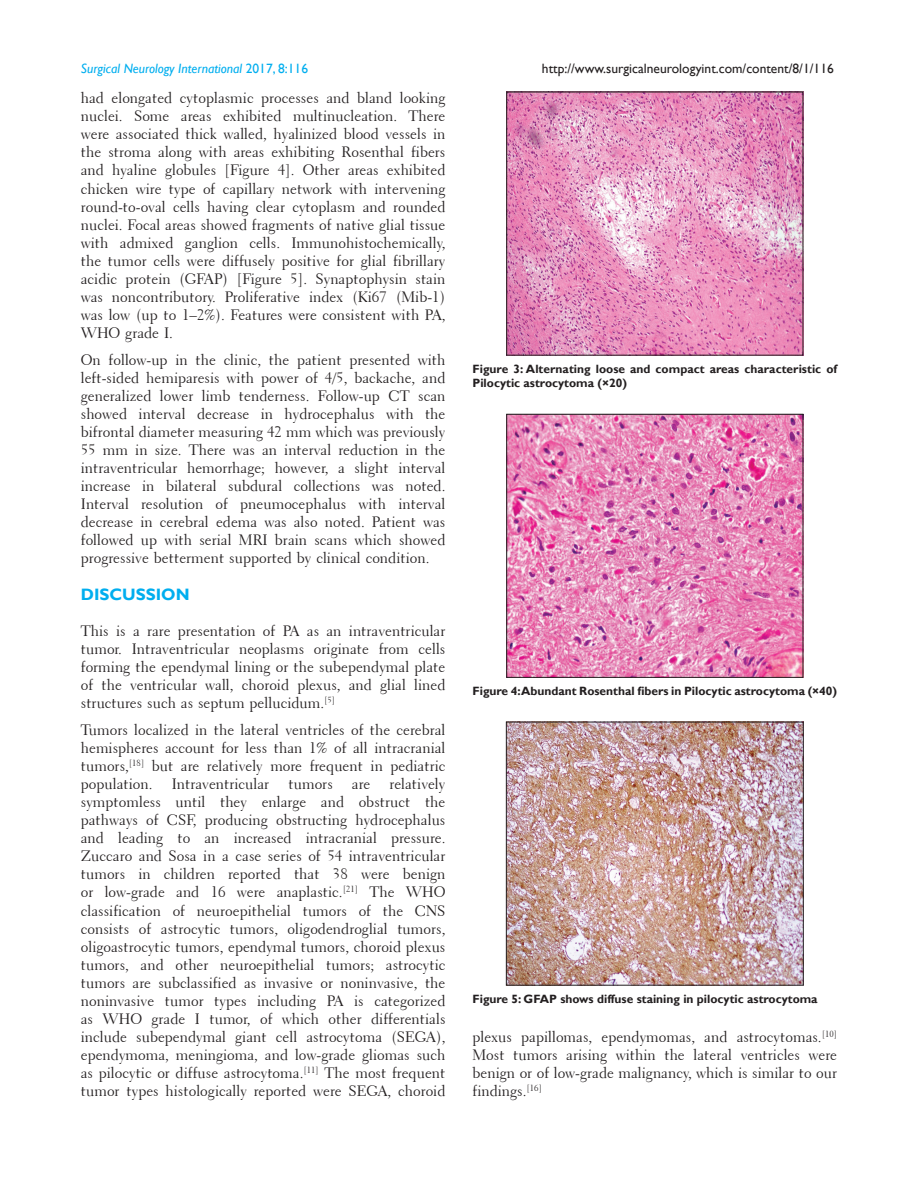
<style>
.page{position:relative;width:918px;height:1188px;background:#fff}
.page>*{position:absolute;margin:0;border:0;box-sizing:border-box;transform-origin:0 0}
.t1{font:700 16.5px "Gill Sans";color:#00aeef}
.TX{font:15px/18px "Transitional 521 BT Roman A";color:#231f20;text-align:justify}
.t2{font:13.5px "Gill Sans";color:#231f20}
.t3{font:italic 13.5px "Gill Sans";color:#00aeef}
.FGC{font:700 12px/14.4px "Gill Sans";color:#231f20}
.s1{font-style:normal}
</style>
<div class="page">
<img style="left:509px;top:94px;width:292px;height:259px">
<img style="left:509px;top:416px;width:292px;height:260px">
<div style="left:507px;top:414px;width:296px;height:264px;border:1px solid #231f20"></div>
<img style="left:508px;top:724px;width:294px;height:259px">
<div style="left:506px;top:722px;width:298px;height:263px;border:1px solid #231f20"></div>
<p class="t3" style="left:81px;top:61px;width:229px">Surgical Neurology International <span class="s1">2017, 8:116</span></p>
<p class="t2" style="left:542px;top:61px;width:293px">http://www.surgicalneurologyint.com/content/8/1/116</p>
<p class="TX" style="left:81px;top:89px;width:366px">had elongated cytoplasmic processes and bland looking nuclei. Some areas exhibited multinucleation. There were associated thick walled, hyalinized blood vessels in the stroma along with areas exhibiting Rosenthal fibers and hyaline globules [Figure 4]. Other areas exhibited chicken wire type of capillary network with intervening round‑to‑oval cells having clear cytoplasm and rounded nuclei. Focal areas showed fragments of native glial tissue with admixed ganglion cells. Immunohistochemically, the tumor cells were diffusely positive for glial fibrillary acidic protein (GFAP) [Figure 5]. Synaptophysin stain was noncontributory. Proliferative index (Ki67 (Mib‑1) was low (up to 1–2%). Features were consistent with PA, WHO grade I.</p>
<p class="TX" style="left:81px;top:351px;width:366px">On follow‑up in the clinic, the patient presented with left‑sided hemiparesis with power of 4/5, backache, and generalized lower limb tenderness. Follow‑up CT scan showed interval decrease in hydrocephalus with the bifrontal diameter measuring 42 mm which was previously 55 mm in size. There was an interval reduction in the intraventricular hemorrhage; however, a slight interval increase in bilateral subdural collections was noted.<br>Interval resolution of pneumocephalus with interval decrease in cerebral edema was also noted. Patient was followed up with serial MRI brain scans which showed progressive betterment supported by clinical condition.</p>
<h1 class="t1" style="left:81px;top:585px;width:110px">DISCUSSION</h1>
<p class="TX" style="left:81px;top:622px;width:366px">This is a rare presentation of PA as an intraventricular tumor. Intraventricular neoplasms originate from cells forming the ependymal lining or the subependymal plate of the ventricular wall, choroid plexus, and glial lined structures such as septum pellucidum.<sup>[5]</sup></p>
<p class="TX" style="left:81px;top:721px;width:366px">Tumors localized in the lateral ventricles of the cerebral hemispheres account for less than 1% of all intracranial tumors,<sup>[18]</sup> but are relatively more frequent in pediatric population.</p>
<p class="FGC" style="left:473px;top:362px;width:366px">Figure 3: Alternating loose and compact areas characteristic of<br>Pilocytic astrocytoma (×20)</p>
<p class="FGC" style="left:473px;top:684px;width:366px">Figure 4:Abundant Rosenthal fibers in Pilocytic astrocytoma (×40)</p>
<p class="TX" style="left:81px;top:775px;width:366px;text-indent:309px">relatively symptomless until they enlarge and obstruct the pathways of CSF, producing obstructing hydrocephalus and leading to an increased intracranial pressure.<br>Zuccaro and Sosa in a case series of 54 intraventricular tumors in children reported that 38 were benign or low‑grade and 16 were anaplastic.<sup>[21]</sup> The WHO classification of neuroepithelial tumors of the CNS consists of astrocytic tumors, oligodendroglial tumors, oligoastrocytic tumors, ependymal tumors, choroid plexus tumors, and other neuroepithelial tumors; astrocytic tumors are subclassified as invasive or noninvasive, the noninvasive tumor types including PA is categorized as WHO grade I tumor, of which other differentials include subependymal giant cell astrocytoma (SEGA), ependymoma, meningioma, and low‑grade gliomas such as pilocytic or diffuse astrocytoma.<sup>[11]</sup> The most frequent tumor types histologically reported were SEGA, choroid</p>
<p class="TX" style="left:172px;top:775px;width:99px">Intraventricular</p>
<p class="TX" style="left:288px;top:775px;width:46px">tumors</p>
<p class="TX" style="left:352px;top:775px;width:20px">are</p>
<p class="FGC" style="left:472px;top:992px;width:347px">Figure 5: GFAP shows diffuse staining in pilocytic astrocytoma</p>
<p class="TX" style="left:472px;top:1028px;width:366px">plexus papillomas, ependymomas, and astrocytomas.<sup>[10] </sup>Most tumors arising within the lateral ventricles were benign or of low‑grade malignancy, which is similar to our findings.<sup>[16]</sup></p>
</div>
